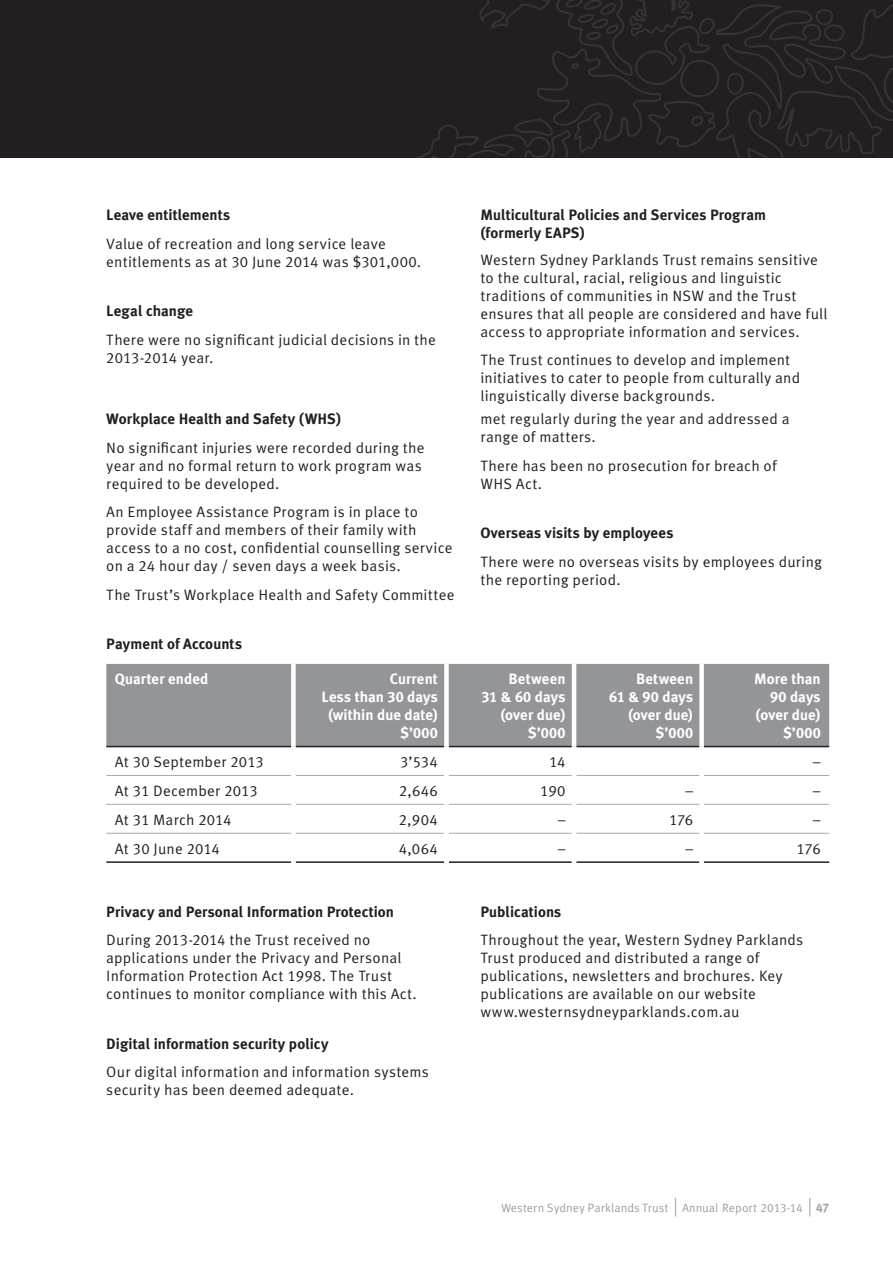
<style>
.page{position:relative;width:893px;height:1263px;background:#fff}
.page>*{position:absolute;margin:0;border:0;box-sizing:border-box;transform-origin:0 0}
.Financials{font:15px/18px "Meta Korrespondenz";letter-spacing:.01em;color:#231f20}
.Financials_bold_-_he{font:700 15px/18px "Meta Korrespondenz";letter-spacing:.005em;color:#231f20}
.Financials-2{font:700 15px/18px "Meta Korrespondenz";letter-spacing:.005em;color:#fff;text-align:right}
.t1{font:12px "Meta Korrespondenz";letter-spacing:-.005em;color:#9d9fa2}
.s1{font-weight:700;font-size:24px}
.s2{font-weight:700;font-size:12.3px}
</style>
<div class="page">
<div style="left:0;top:0;width:893px;height:157px;background:#231f20"></div>
<svg style="left:389px;top:0;width:504px;height:158px"></svg>
<div style="left:106px;top:664px;width:723px;height:82px;background:#939598"></div>
<hr style="left:106px;top:746px;width:185px;height:1px;background:#231f20">
<hr style="left:296px;top:746px;width:148px;height:1px;background:#231f20">
<hr style="left:449px;top:746px;width:123px;height:1px;background:#231f20">
<hr style="left:576px;top:746px;width:123px;height:1px;background:#231f20">
<hr style="left:704px;top:746px;width:125px;height:1px;background:#231f20">
<hr style="left:106px;top:833px;width:185px;height:1px;background:#a8a9ad">
<hr style="left:296px;top:833px;width:148px;height:1px;background:#a8a9ad">
<hr style="left:449px;top:833px;width:123px;height:1px;background:#a8a9ad">
<hr style="left:576px;top:833px;width:123px;height:1px;background:#a8a9ad">
<hr style="left:704px;top:833px;width:125px;height:1px;background:#a8a9ad">
<hr style="left:106px;top:775px;width:185px;height:1px;background:#a8a9ad">
<hr style="left:296px;top:775px;width:148px;height:1px;background:#a8a9ad">
<hr style="left:449px;top:775px;width:123px;height:1px;background:#a8a9ad">
<hr style="left:576px;top:775px;width:123px;height:1px;background:#a8a9ad">
<hr style="left:704px;top:775px;width:125px;height:1px;background:#a8a9ad">
<hr style="left:106px;top:804px;width:185px;height:1px;background:#a8a9ad">
<hr style="left:296px;top:804px;width:148px;height:1px;background:#a8a9ad">
<hr style="left:449px;top:804px;width:123px;height:1px;background:#a8a9ad">
<hr style="left:576px;top:804px;width:123px;height:1px;background:#a8a9ad">
<hr style="left:704px;top:804px;width:125px;height:1px;background:#a8a9ad">
<hr style="left:106px;top:861px;width:185px;height:2px;background:#231f20">
<hr style="left:296px;top:861px;width:148px;height:2px;background:#231f20">
<hr style="left:449px;top:861px;width:123px;height:2px;background:#231f20">
<hr style="left:576px;top:861px;width:123px;height:2px;background:#231f20">
<hr style="left:704px;top:861px;width:125px;height:2px;background:#231f20">
<div style="left:291px;top:664px;width:5px;height:82px;background:#fff"></div>
<div style="left:444px;top:664px;width:5px;height:82px;background:#fff"></div>
<hr style="left:572px;top:664px;width:4px;height:82px;background:#fff">
<div style="left:699px;top:664px;width:5px;height:82px;background:#fff"></div>
<p class="Financials_bold_-_he" style="left:106px;top:206px;width:125px">Leave entitlements</p>
<p class="Financials" style="left:106px;top:234px;width:316px">Value of recreation and long service leave entitlements as at 30 June 2014 was $301,000.</p>
<p class="Financials_bold_-_he" style="left:106px;top:302px;width:88px">Legal change</p>
<p class="Financials" style="left:106px;top:330px;width:331px">There were no significant judicial decisions in the<br>2013-2014 year.</p>
<p class="Financials_bold_-_he" style="left:106px;top:410px;width:236px">Workplace Health and Safety (WHS)</p>
<p class="Financials" style="left:106px;top:438px;width:320px">No significant injuries were recorded during the year and no formal return to work program was required to be developed.</p>
<p class="Financials" style="left:106px;top:503px;width:348px">An Employee Assistance Program is in place to provide staff and members of their family with access to a no cost, confidential counselling service on a 24 hour day / seven days a week basis.</p>
<p class="Financials" style="left:106px;top:585px;width:350px">The Trust’s Workplace Health and Safety Committee</p>
<p class="Financials_bold_-_he" style="left:480px;top:206px;width:287px">Multicultural Policies and Services Program (formerly EAPS)</p>
<p class="Financials" style="left:480px;top:250px;width:348px">Western Sydney Parklands Trust remains sensitive to the cultural, racial, religious and linguistic traditions of communities in NSW and the Trust ensures that all people are considered and have full access to appropriate information and services.</p>
<p class="Financials" style="left:480px;top:351px;width:321px">The Trust continues to develop and implement initiatives to cater to people from culturally and linguistically diverse backgrounds.</p>
<p class="Financials" style="left:480px;top:410px;width:311px">met regularly during the year and addressed a range of matters.</p>
<p class="Financials" style="left:480px;top:456px;width:298px">There has been no prosecution for breach of<br>WHS Act.</p>
<p class="Financials_bold_-_he" style="left:480px;top:524px;width:194px">Overseas visits by employees</p>
<p class="Financials" style="left:480px;top:552px;width:343px">There were no overseas visits by employees during the reporting period.</p>
<p class="Financials_bold_-_he" style="left:106px;top:635px;width:137px">Payment of Accounts</p>
<p class="Financials-2" style="left:115px;top:670px;width:95px">Quarter ended</p>
<p class="Financials-2" style="left:322px;top:670px;width:118px">Current<br>Less than 30 days (within due date) $’000</p>
<p class="Financials-2" style="left:481px;top:670px;width:86px">Between<br>31 &amp; 60 days (over due) $’000</p>
<p class="Financials-2" style="left:609px;top:670px;width:85px">Between<br>61 &amp; 90 days (over due) $’000</p>
<p class="Financials-2" style="left:754px;top:670px;width:68px">More than<br>90 days (over due) $’000</p>
<p class="Financials" style="left:115px;top:752px;width:151px">At 30 September 2013</p>
<p class="Financials" style="left:400px;top:752px;width:39px">3’534</p>
<p class="Financials" style="left:549px;top:752px;width:18px">14</p>
<p class="Financials" style="left:813px;top:752px;width:9px">–</p>
<p class="Financials" style="left:115px;top:781px;width:144px">At 31 December 2013</p>
<p class="Financials" style="left:399px;top:781px;width:40px">2,646</p>
<p class="Financials" style="left:540px;top:781px;width:27px">190</p>
<p class="Financials" style="left:685px;top:781px;width:9px">–</p>
<p class="Financials" style="left:813px;top:781px;width:9px">–</p>
<p class="Financials" style="left:115px;top:810px;width:118px">At 31 March 2014</p>
<p class="Financials" style="left:399px;top:810px;width:41px">2,904</p>
<p class="Financials" style="left:558px;top:810px;width:9px">–</p>
<p class="Financials" style="left:669px;top:810px;width:26px">176</p>
<p class="Financials" style="left:813px;top:810px;width:9px">–</p>
<p class="Financials" style="left:115px;top:839px;width:107px">At 30 June 2014</p>
<p class="Financials" style="left:399px;top:839px;width:41px">4,064</p>
<p class="Financials" style="left:558px;top:839px;width:9px">–</p>
<p class="Financials" style="left:685px;top:839px;width:9px">–</p>
<p class="Financials" style="left:797px;top:839px;width:26px">176</p>
<p class="Financials_bold_-_he" style="left:106px;top:902px;width:289px">Privacy and Personal Information Protection</p>
<p class="Financials" style="left:106px;top:931px;width:312px">During 2013-2014 the Trust received no applications under the Privacy and Personal Information Protection Act 1998. The Trust continues to monitor compliance with this Act.</p>
<p class="Financials_bold_-_he" style="left:106px;top:1034px;width:224px">Digital information security policy</p>
<p class="Financials" style="left:106px;top:1063px;width:324px">Our digital information and information systems security has been deemed adequate.</p>
<p class="Financials_bold_-_he" style="left:480px;top:902px;width:82px">Publications</p>
<p class="Financials" style="left:480px;top:931px;width:324px">Throughout the year, Western Sydney Parklands Trust produced and distributed a range of publications, newsletters and brochures. Key publications are available on our website www.westernsydneyparklands.com.au</p>
<p class="t1" style="left:501px;top:1201px;width:330px">Western Sydney Parklands Trust <span class="s1">|</span> Annual Report 2013-14 <span class="s1">|</span> <span class="s2">47</span></p>
</div>
